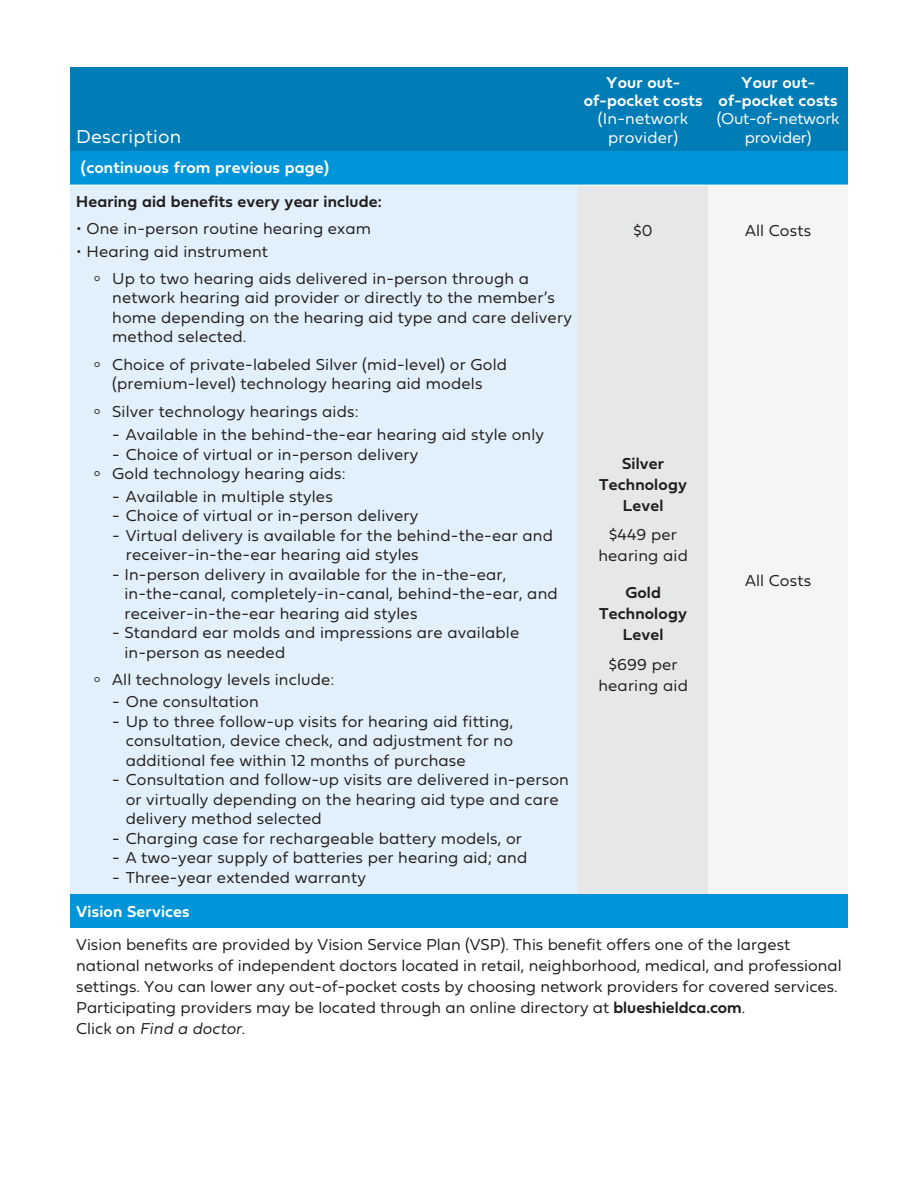
<style>
.page{position:relative;width:918px;height:1188px;background:#fff}
.page>*{position:absolute;margin:0;border:0;box-sizing:border-box;transform-origin:0 0}
.t1{font:19.5px "Fieldwork Geo Light";letter-spacing:.01em;color:#fff}
.t2{font:16.5px/19.5px "Fieldwork Geo Light";letter-spacing:.01em;color:#231f20}
.t3{font:16.5px/18.5px "Fieldwork Geo Demibold";letter-spacing:.01em;color:#fff;text-align:center}
.t4{font:16.5px/21px "Fieldwork Geo Demibold";letter-spacing:.01em;color:#231f20;text-align:center}
.t5{font:16.5px/18.5px "Fieldwork Geo Light";letter-spacing:-.015em;color:#fff;text-align:center}
.s1{font-family:"Fieldwork Geo Light"}
.s2{font-family:"Fieldwork Geo Demibold"}
.s3{font-family:"Fieldwork";font-weight:300;font-style:italic}
</style>
<div class="page">
<div style="left:70px;top:894px;width:508px;height:33px;background:#0095d9"></div>
<div style="left:578px;top:894px;width:130px;height:33px;background:#0095d9"></div>
<div style="left:70px;top:185px;width:508px;height:709px;background:#e1f0fa"></div>
<div style="left:708px;top:894px;width:140px;height:33px;background:#0095d9"></div>
<div style="left:70px;top:68px;width:508px;height:83px;background:#007cb6"></div>
<div style="left:578px;top:68px;width:130px;height:83px;background:#007cb6"></div>
<div style="left:708px;top:68px;width:140px;height:83px;background:#007cb6"></div>
<div style="left:70px;top:151px;width:778px;height:34px;background:#0095d9"></div>
<div style="left:578px;top:185px;width:130px;height:709px;background:#e6e7e9"></div>
<div style="left:708px;top:185px;width:140px;height:709px;background:#f5f5f6"></div>
<hr style="left:70px;top:185px;width:508px;height:1px;background:#fff">
<hr style="left:578px;top:185px;width:130px;height:1px;background:#fff">
<hr style="left:708px;top:185px;width:140px;height:1px;background:#fff">
<p class="t1" style="left:76px;top:121px;width:106px">Description</p>
<p class="t3" style="left:81px;top:158px;width:250px">(continuous from previous page)</p>
<p class="t4" style="left:76px;top:191px;width:307px">Hearing aid benefits every year include:</p>
<p class="t2" style="left:76px;top:218px;width:296px">• One in-person routine hearing exam</p>
<p class="t2" style="left:76px;top:241px;width:193px">• Hearing aid instrument</p>
<p class="t2" style="left:112px;top:268px;width:461px;text-indent:-18px"><sup>o</sup> Up to two hearing aids delivered in-person through a network hearing aid provider or directly to the member’s home depending on the hearing aid type and care delivery method selected.</p>
<p class="t2" style="left:94px;top:354px;width:414px;text-align:center"><sup>o</sup> Choice of private-labeled Silver (mid-level) or Gold (premium-level) technology hearing aid models</p>
<p class="t2" style="left:94px;top:401px;width:266px"><sup>o</sup> Silver technology hearings aids:</p>
<p class="t2" style="left:112px;top:424px;width:433px">- Available in the behind-the-ear hearing aid style only</p>
<p class="t2" style="left:112px;top:444px;width:308px">- Choice of virtual or in-person delivery</p>
<p class="t2" style="left:94px;top:463px;width:253px"><sup>o</sup> Gold technology hearing aids:</p>
<p class="t2" style="left:112px;top:485px;width:222px">- Available in multiple styles</p>
<p class="t2" style="left:112px;top:505px;width:308px">- Choice of virtual or in-person delivery</p>
<p class="t2" style="left:126px;top:524px;width:429px;text-indent:-13px">- Virtual delivery is available for the behind-the-ear and receiver-in-the-ear hearing aid styles</p>
<p class="t2" style="left:124px;top:563px;width:435px;text-indent:-12px">- In-person delivery in available for the in-the-ear, in-the-canal, completely-in-canal, behind-the-ear, and receiver-in-the-ear hearing aid styles</p>
<p class="t2" style="left:124px;top:622px;width:396px;text-indent:-12px">- Standard ear molds and impressions are available in-person as needed</p>
<p class="t2" style="left:94px;top:669px;width:242px"><sup>o</sup> All technology levels include:</p>
<p class="t2" style="left:112px;top:691px;width:148px">- One consultation</p>
<p class="t2" style="left:126px;top:711px;width:389px;text-align:justify;text-indent:-13px">- Up to three follow-up visits for hearing aid fitting, consultation, device check, and adjustment for no additional fee within 12 months of purchase</p>
<p class="t2" style="left:126px;top:769px;width:445px;text-indent:-13px">- Consultation and follow-up visits are delivered in-person or virtually depending on the hearing aid type and care delivery method selected</p>
<p class="t2" style="left:112px;top:828px;width:411px">- Charging case for rechargeable battery models, or</p>
<p class="t2" style="left:112px;top:847px;width:417px">- A two-year supply of batteries per hearing aid; and</p>
<p class="t2" style="left:112px;top:867px;width:255px">- Three-year extended warranty</p>
<p class="t3" style="left:584px;top:72px;width:120px">Your out&shy;of-pocket costs <span class="s1">(In-network provider)</span></p>
<p class="t5" style="left:717px;top:72px;width:124px"><span class="s2">Your out&shy;of-pocket costs </span>(Out-of-network provider)</p>
<p class="t2" style="left:634px;top:220px;width:21px">$0</p>
<p class="t2" style="left:745px;top:220px;width:68px">All Costs</p>
<p class="t4" style="left:599px;top:452px;width:89px">Silver<br>Technology<br>Level</p>
<p class="t2" style="left:598px;top:523px;width:91px;line-height:21px;text-align:center">$449 per hearing aid</p>
<p class="t4" style="left:599px;top:582px;width:89px">Gold<br>Technology<br>Level</p>
<p class="t2" style="left:598px;top:653px;width:91px;line-height:21px;text-align:center">$699 per hearing aid</p>
<p class="t2" style="left:745px;top:570px;width:68px">All Costs</p>
<h2 class="t3" style="left:76px;top:901px;width:115px">Vision Services</h2>
<p class="t2" style="left:76px;top:933px;width:767px;line-height:21px">Vision benefits are provided by Vision Service Plan (VSP). This benefit offers one of the largest national networks of independent doctors located in retail, neighborhood, medical, and professional settings. You can lower any out-of-pocket costs by choosing network providers for covered services.<br>Participating providers may be located through an online directory at <span class="s2">blueshieldca.com</span>.<br>Click on <span class="s3">Find a doctor</span>.</p>
</div>
